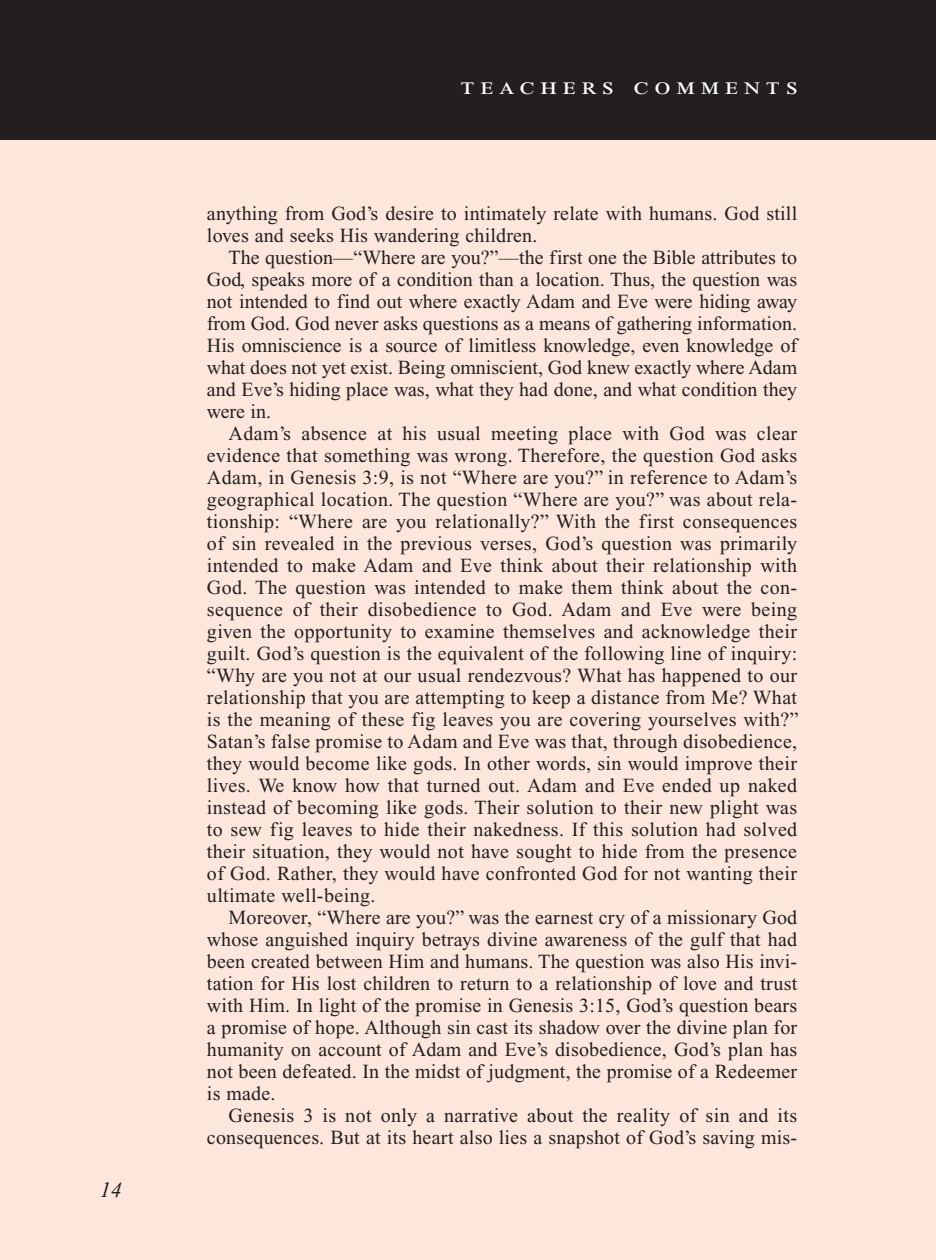
<style>
.page{position:relative;width:936px;height:1260px;background:#fff}
.page>*{position:absolute;margin:0;border:0;box-sizing:border-box;transform-origin:0 0}
.Teachers_Comments_He{font:24px "Times New Roman PS Std";letter-spacing:.2em;color:#fff;scale:1.2 1}
.PageNumbers{font:italic 22px "Times New Roman PS Std";color:#231f20}
.Objectives_Body_Text{font:20px/22px "Times New Roman PS Std";letter-spacing:.01em;color:#231f20}
</style>
<div class="page">
<div style="left:0;top:136px;width:936px;height:1124px;background:#fde7dc"></div>
<div style="left:0;top:0;width:936px;height:140px;background:#231f20"></div>
<p class="PageNumbers" style="left:100px;top:1178px;width:23px">14</p>
<p class="Teachers_Comments_He" style="left:461px;top:73px;width:283px">teachers comments</p>
<p class="Objectives_Body_Text" style="left:207px;top:203px;width:592px">anything from God’s desire to intimately relate with humans. God still loves and seeks His wandering children.</p>
<p class="Objectives_Body_Text" style="left:207px;top:247px;width:592px;text-indent:22px">The question—“Where are you?”—the first one the Bible attributes to God, speaks more of a condition than a location. Thus, the question was not intended to find out where exactly Adam and Eve were hiding away from God. God never asks questions as a means of gathering information.<br>His omniscience is a source of limitless knowledge, even knowledge of what does not yet exist. Being omniscient, God knew exactly where Adam and Eve’s hiding place was, what they had done, and what condition they were in.</p>
<p class="Objectives_Body_Text" style="left:207px;top:423px;width:593px;text-align:justify;text-indent:22px">Adam’s absence at his usual meeting place with God was clear evidence that something was wrong. Therefore, the question God asks Adam, in Genesis 3:9, is not “Where are you?” in reference to Adam’s geographical location. The question “Where are you?” was about rela&shy;tionship: “Where are you relationally?” With the first consequences of sin revealed in the previous verses, God’s question was primarily intended to make Adam and Eve think about their relationship with God. The question was intended to make them think about the con&shy;sequence of their disobedience to God. Adam and Eve were being given the opportunity to examine themselves and acknowledge their guilt. God’s question is the equivalent of the following line of inquiry: “Why are you not at our usual rendezvous? What has happened to our relationship that you are attempting to keep a distance from Me? What is the meaning of these fig leaves you are covering yourselves with?” Satan’s false promise to Adam and Eve was that, through disobedience, they would become like gods. In other words, sin would improve their lives. We know how that turned out. Adam and Eve ended up naked instead of becoming like gods. Their solution to their new plight was to sew fig leaves to hide their nakedness. If this solution had solved their situation, they would not have sought to hide from the presence of God. Rather, they would have confronted God for not wanting their ultimate well-being.</p>
<p class="Objectives_Body_Text" style="left:207px;top:907px;width:592px;text-align:justify;text-indent:22px">Moreover, “Where are you?” was the earnest cry of a missionary God whose anguished inquiry betrays divine awareness of the gulf that had been created between Him and humans. The question was also His invi&shy;tation for His lost children to return to a relationship of love and trust with Him. In light of the promise in Genesis 3:15, God’s question bears a promise of hope. Although sin cast its shadow over the divine plan for humanity on account of Adam and Eve’s disobedience, God’s plan has not been defeated. In the midst of judgment, the promise of a Redeemer is made.</p>
<p class="Objectives_Body_Text" style="left:207px;top:1105px;width:592px;text-align:right">Genesis 3 is not only a narrative about the reality of sin and its consequences. But at its heart also lies a snapshot of God’s saving mis-</p>
</div>
